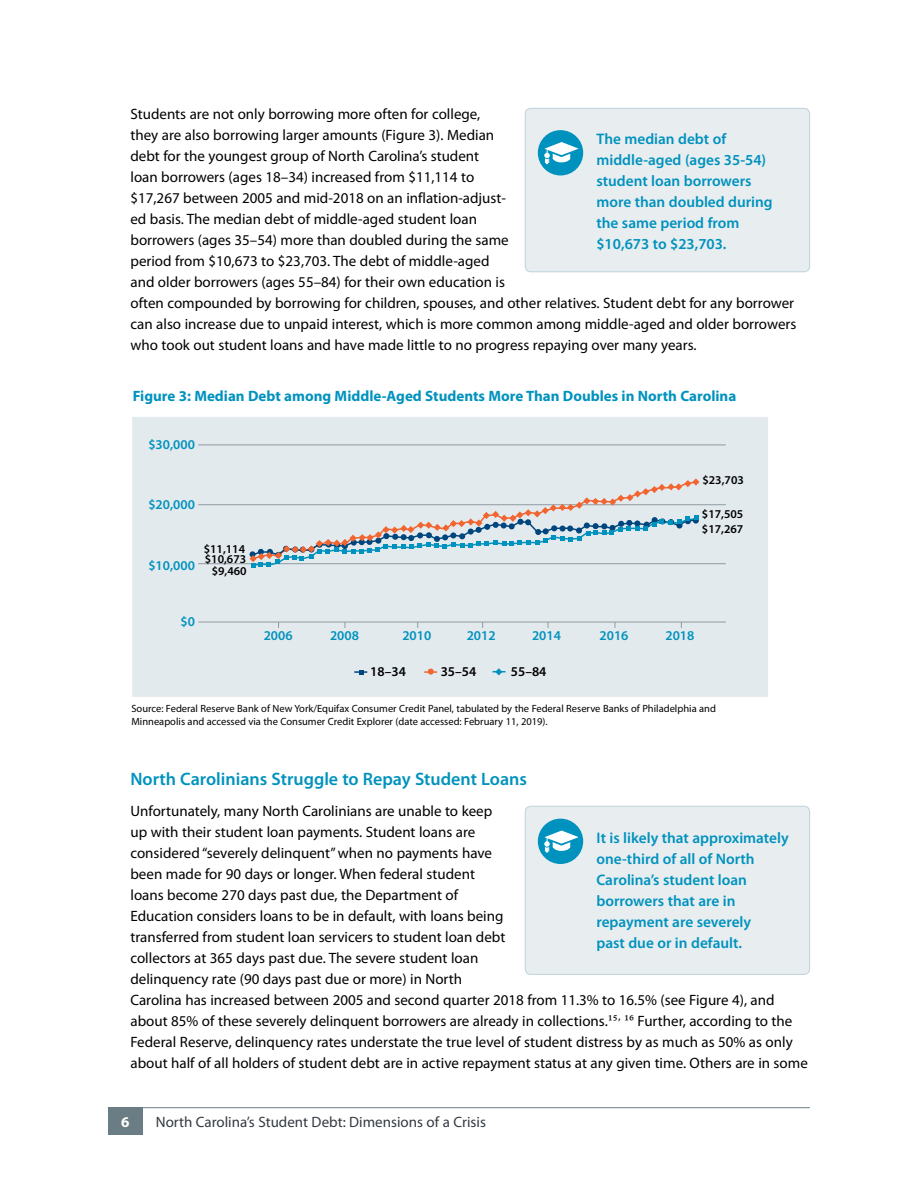
<style>
.page{position:relative;width:918px;height:1188px;background:#fff}
.page>*{position:absolute;margin:0;border:0;box-sizing:border-box;transform-origin:0 0}
.t1{font:600 18px "Myriad Pro";color:#0092be}
.t2{font:600 15.3px/21px "Myriad Pro";color:#0092be}
.t3{font:15px/21px "Myriad Pro";color:#000}
.t4{font:700 15px "Myriad Pro";color:#0092be}
.t5{font:15px "Myriad Pro";color:#333a42}
.t6{font:700 15px "Myriad Pro";color:#fff}
.t7{font:600 13.5px "Myriad Pro";color:#0092be}
.t8{font:600 13.5px "Myriad Pro";color:#000}
.t9{font:600 12px/11.1px "Myriad Pro";color:#000;text-align:right}
.t10{font:10.5px/12.6px "Myriad Pro";color:#000}
.s1{font-family:"Adobe Jenson Pro"}
</style>
<div class="page">
<hr style="left:108px;top:1107px;width:702px;height:1px;background:#6a7d84">
<div style="left:108px;top:1108px;width:35px;height:27px;background:#6a7d84"></div>
<div style="left:132px;top:417px;width:636px;height:280px;background:#e3eaee"></div>
<div style="left:525px;top:108px;width:285px;height:164px;background:#e8edf0;border-radius:5px"></div>
<div style="left:525px;top:108px;width:285px;height:164px;border:1px solid #bfd2d9;border-radius:5px"></div>
<div style="left:525px;top:806px;width:285px;height:168px;background:#e8edf0;border-radius:5px"></div>
<div style="left:525px;top:806px;width:285px;height:169px;border:1px solid #bfd2d9;border-radius:5px"></div>
<hr style="left:198px;top:445px;width:528px;height:1px;background:#8f9aa0">
<hr style="left:198px;top:504px;width:528px;height:1px;background:#8f9aa0">
<hr style="left:198px;top:563px;width:528px;height:1px;background:#8f9aa0">
<hr style="left:198px;top:622px;width:528px;height:1px;background:#8f9aa0">
<svg style="left:250px;top:478px;width:450px;height:90px"></svg>
<svg style="left:354px;top:670px;width:13px;height:5px"></svg>
<svg style="left:424px;top:669px;width:13px;height:6px"></svg>
<svg style="left:493px;top:668px;width:12px;height:7px"></svg>
<div style="left:538px;top:819px;width:45px;height:45px;background:#0092be;border-radius:50%"></div>
<svg style="left:544px;top:831px;width:35px;height:21px"></svg>
<div style="left:538px;top:130px;width:45px;height:45px;background:#0092be;border-radius:50%"></div>
<svg style="left:544px;top:142px;width:35px;height:22px"></svg>
<p class="t3" style="left:130px;top:103px;width:667px">Students are not only borrowing more often for college,<br>they are also borrowing larger amounts (Figure 3). Median<br>debt for the youngest group of North Carolina’s student<br>loan borrowers (ages 18–34) increased from $11,114 to<br>$17,267 between 2005 and mid-2018 on an inflation-adjust-<br>ed basis. The median debt of middle-aged student loan<br>borrowers (ages 35–54) more than doubled during the same<br>period from $10,673 to $23,703. The debt of middle-aged<br>and older borrowers (ages 55–84) for their own education is<br>often compounded by borrowing for children, spouses, and other relatives. Student debt for any borrower can also increase due to unpaid interest, which is more common among middle-aged and older borrowers who took out student loans and have made little to no progress repaying over many years.</p>
<p class="t2" style="left:596px;top:128px;width:178px">The median debt of middle-aged (ages 35-54) student loan borrowers more than doubled during the same period from $10,673 to $23,703.</p>
<p class="t4" style="left:133px;top:386px;width:605px">Figure 3: Median Debt among Middle-Aged Students More Than Doubles in North Carolina</p>
<p class="t7" style="left:148px;top:435px;width:48px">$30,000</p>
<p class="t7" style="left:148px;top:496px;width:48px">$20,000</p>
<p class="t7" style="left:148px;top:556px;width:48px">$10,000</p>
<p class="t9" style="left:204px;top:543px;width:44px">$11,114 $10,673 $9,460</p>
<p class="t7" style="left:181px;top:613px;width:16px">$0</p>
<p class="t9" style="left:702px;top:474px;width:43px">$23,703</p>
<p class="t9" style="left:702px;top:508px;width:43px">$17,505</p>
<p class="t9" style="left:702px;top:523px;width:43px">$17,267</p>
<p class="t7" style="left:264px;top:627px;width:30px">2006</p>
<p class="t7" style="left:330px;top:627px;width:30px">2008</p>
<p class="t7" style="left:402px;top:627px;width:30px">2010</p>
<p class="t7" style="left:467px;top:627px;width:30px">2012</p>
<p class="t7" style="left:532px;top:627px;width:30px">2014</p>
<p class="t7" style="left:600px;top:627px;width:30px">2016</p>
<p class="t7" style="left:665px;top:627px;width:30px">2018</p>
<p class="t8" style="left:370px;top:663px;width:37px">18–34</p>
<p class="t8" style="left:441px;top:663px;width:37px">35–54</p>
<p class="t8" style="left:511px;top:663px;width:37px">55–84</p>
<p class="t10" style="left:131px;top:702px;width:586px">Source: Federal Reserve Bank of New York/Equifax Consumer Credit Panel, tabulated by the Federal Reserve Banks of Philadelphia and<br>Minneapolis and accessed via the Consumer Credit Explorer (date accessed: February 11, 2019).</p>
<p class="t1" style="left:130px;top:767px;width:398px">North Carolinians Struggle to Repay Student Loans</p>
<p class="t3" style="left:130px;top:801px;width:679px">Unfortunately, many North Carolinians are unable to keep<br>up with their student loan payments. Student loans are<br>considered “severely delinquent” when no payments have<br>been made for 90 days or longer. When federal student<br>loans become 270 days past due, the Department of<br>Education considers loans to be in default, with loans being<br>transferred from student loan servicers to student loan debt<br>collectors at 365 days past due. The severe student loan<br>delinquency rate (90 days past due or more) in North<br>Carolina has increased between 2005 and second quarter 2018 from 11.3% to 16.5% (see Figure 4), and about 85% of these severely delinquent borrowers are already in collections.<span class="s1">15, 16</span> Further, according to the Federal Reserve, delinquency rates understate the true level of student distress by as much as 50% as only about half of all holders of student debt are in active repayment status at any given time. Others are in some</p>
<p class="t2" style="left:596px;top:827px;width:194px">It is likely that approximately one-third of all of North<br>Carolina’s student loan borrowers that are in repayment are severely<br>past due or in default.</p>
<p class="t6" style="left:121px;top:1112px;width:10px">6</p>
<p class="t5" style="left:156px;top:1113px;width:332px">North Carolina’s Student Debt: Dimensions of a Crisis</p>
</div>
